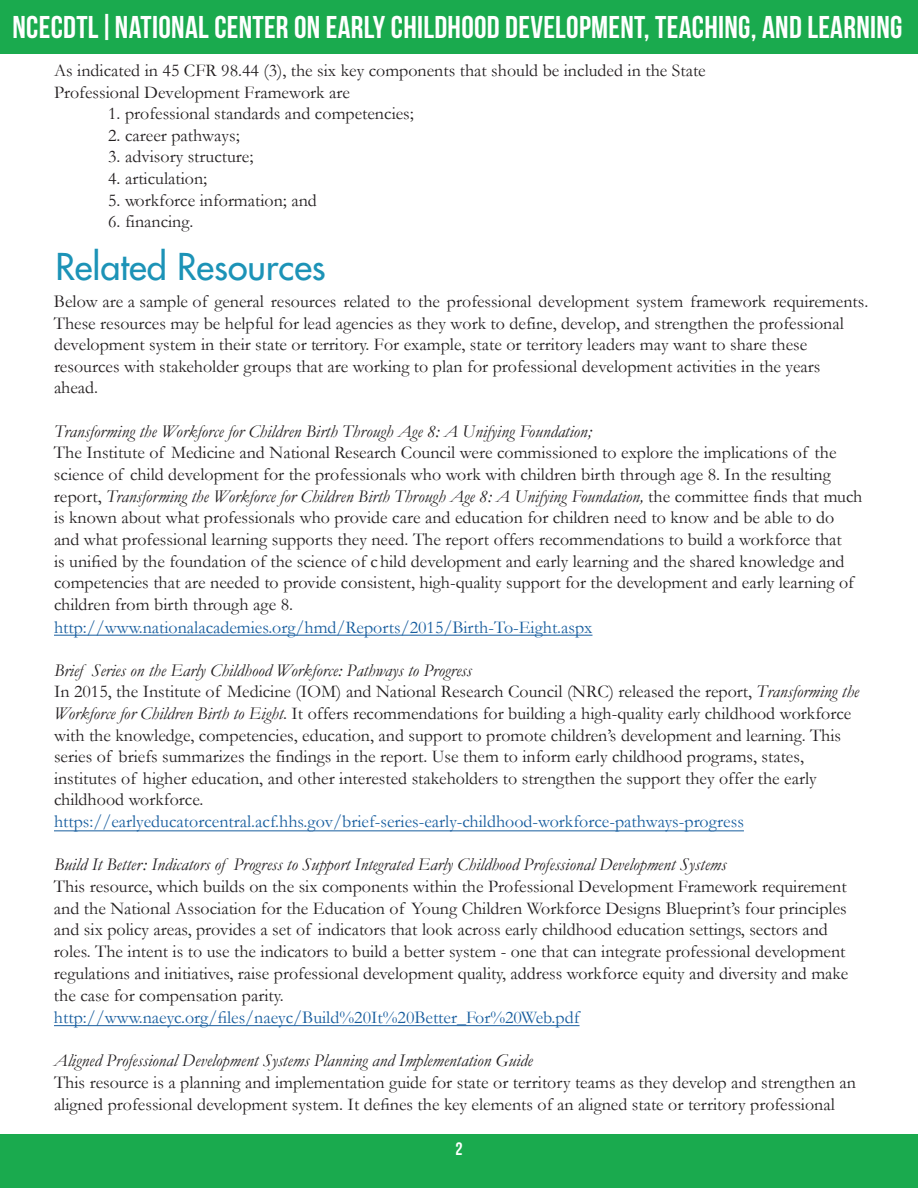
<style>
.page{position:relative;width:918px;height:1188px;background:#fff}
.page>*{position:absolute;margin:0;border:0;box-sizing:border-box;transform-origin:0 0}
.t1{font:500 36px "Futura Std";color:#1c93b7}
.t2{font:31.5px "Bebas Neue";letter-spacing:.01em;color:#fff}
.t3{font:18px/21.8px "Garamond";color:#231f20}
.t4{font:italic 18px "Garamond";color:#231f20}
.t5{font:18px "Garamond";color:#175d9e}
.t6{font:18px "Bebas Neue";color:#fff}
.s1{font-style:italic}
.s2{color:#175d9e}
</style>
<div class="page">
<div style="left:0;top:0;width:918px;height:54px;background:#1aaa4e"></div>
<div style="left:0;top:1134px;width:918px;height:54px;background:#1aaa4e"></div>
<hr style="left:54px;top:635px;width:539px;height:1px;background:#175d9e">
<hr style="left:54px;top:830px;width:690px;height:1px;background:#175d9e">
<hr style="left:54px;top:1025px;width:526px;height:1px;background:#175d9e">
<h2 class="t2" style="left:13px;top:10px;width:891px">NCECDTL|NATIONAL CENTER ON EARLY CHILDHOOD DEVELOPMENT, TEACHING, AND LEARNING</h2>
<p class="t3" style="left:54px;top:59px;width:653px">As indicated in 45 CFR 98.44 (3), the six key components that should be included in the State<br>Professional Development Framework are</p>
<p class="t3" style="left:108px;top:102px;width:307px">1. professional standards and competencies;</p>
<p class="t3" style="left:108px;top:124px;width:133px">2. career pathways;</p>
<p class="t3" style="left:108px;top:145px;width:147px">3. advisory structure;</p>
<p class="t3" style="left:108px;top:167px;width:100px">4. articulation;</p>
<p class="t3" style="left:108px;top:189px;width:210px">5. workforce information; and</p>
<p class="t3" style="left:108px;top:210px;width:87px">6. financing.</p>
<h2 class="t1" style="left:55px;top:244px;width:272px">Related Resources</h2>
<p class="t3" style="left:54px;top:290px;width:816px">Below are a sample of general resources related to the professional development system framework requirements.<br>These resources may be helpful for lead agencies as they work to define, develop, and strengthen the professional development system in their state or territory. For example, state or territory leaders may want to share these resources with stakeholder groups that are working to plan for professional development activities in the years ahead.</p>
<h3 class="t4" style="left:54px;top:419px;width:539px">Transforming the Workforce for Children Birth Through Age 8: A Unifying Foundation;</h3>
<p class="t3" style="left:54px;top:441px;width:810px">The Institute of Medicine and National Research Council were commissioned to explore the implications of the science of child development for the professionals who work with children birth through age 8. In the resulting report, <span class="s1">Transforming the Workforce for Children Birth Through Age 8: A Unifying Foundation,</span> the committee finds that much is known about what professionals who provide care and education for children need to know and be able to do and what professional learning supports they need. The report offers recommendations to build a workforce that<br>is unified by the foundation of the science of child development and early learning and the shared knowledge and competencies that are needed to provide consistent, high-quality support for the development and early learning of children from birth through age 8.<br><span class="s2">http://www.nationalacademies.org/hmd/Reports/2015/Birth-To-Eight.aspx</span></p>
<h3 class="t4" style="left:54px;top:658px;width:419px">Brief Series on the Early Childhood Workforce: Pathways to Progress</h3>
<p class="t3" style="left:54px;top:681px;width:807px">In 2015, the Institute of Medicine (IOM) and National Research Council (NRC) released the report, <span class="s1">Transforming the Workforce for Children Birth to Eight</span>. It offers recommendations for building a high-quality early childhood workforce with the knowledge, competencies, education, and support to promote children’s development and learning. This series of briefs summarizes the findings in the report. Use them to inform early childhood programs, states, institutes of higher education, and other interested stakeholders to strengthen the support they offer the early childhood workforce. <span class="s2">https://earlyeducatorcentral.acf.hhs.gov/brief-series-early-childhood-workforce-pathways-progress</span></p>
<h3 class="t3" style="left:54px;top:853px;width:796px"><span class="s1">Build It Better: Indicators of Progress to Support Integrated Early Childhood Professional Development Systems<br></span>This resource, which builds on the six components within the Professional Development Framework requirement and the National Association for the Education of Young Children Workforce Designs Blueprint’s four principles and six policy areas, provides a set of indicators that look across early childhood education settings, sectors and roles. The intent is to use the indicators to build a better system - one that can integrate professional development regulations and initiatives, raise professional development quality, address workforce equity and diversity and make the case for compensation parity.</h3>
<p class="t5" style="left:54px;top:1005px;width:527px">http://www.naeyc.org/files/naeyc/Build%20It%20Better_For%20Web.pdf</p>
<p class="t3" style="left:54px;top:1049px;width:803px"><span class="s1">Aligned Professional Development Systems Planning and Implementation Guide<br></span>This resource is a planning and implementation guide for state or territory teams as they develop and strengthen an aligned professional development system. It defines the key elements of an aligned state or territory professional</p>
<p class="t6" style="left:455px;top:1139px;width:9px">2</p>
</div>
